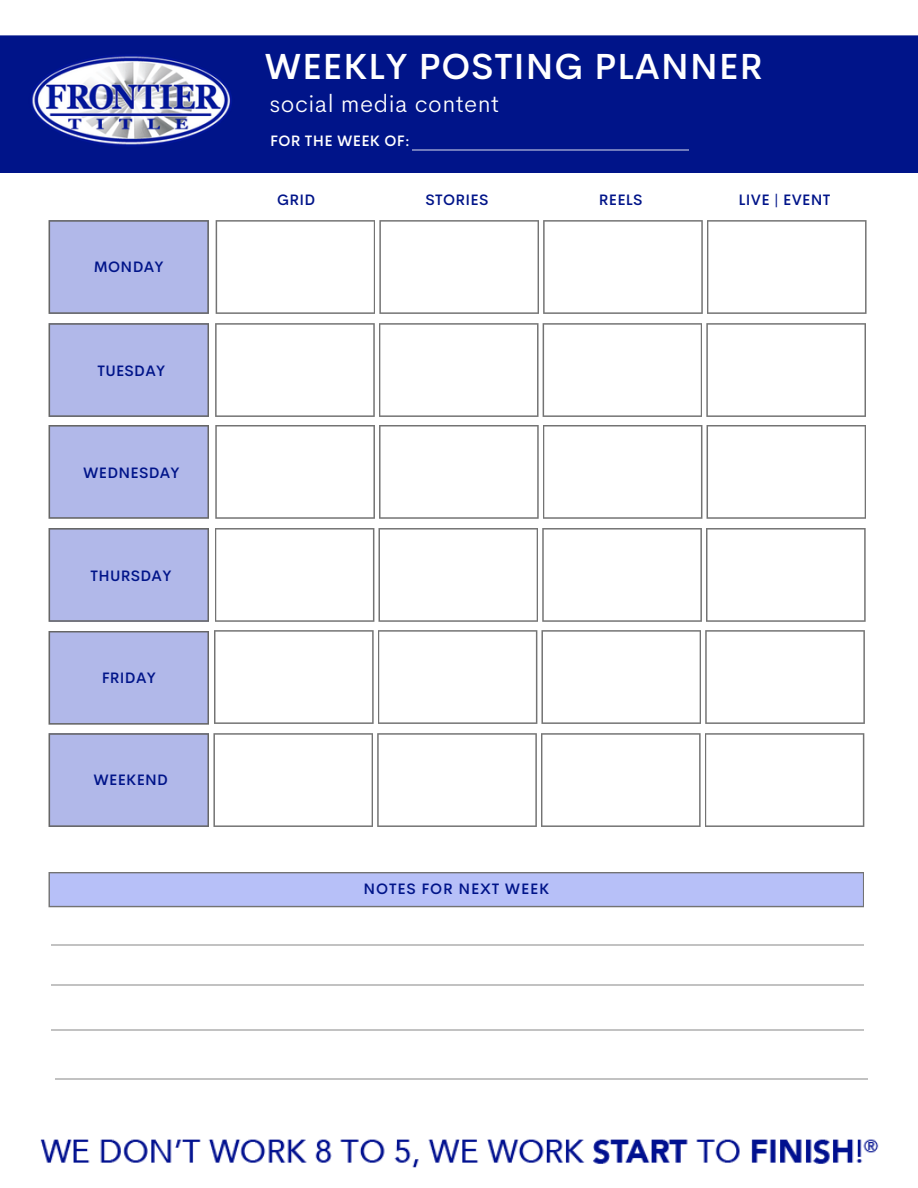
<style>
.page{position:relative;width:918px;height:1188px;background:#fff}
.page>*{position:absolute;margin:0;border:0;box-sizing:border-box;transform-origin:0 0}
.t1{font:500 36px "Cerebri Sans";letter-spacing:.02em;color:#fff}
.t2{font:300 24.15px "Cerebri Sans";letter-spacing:.02em;color:#fff}
.t3{font:500 15px "Cerebri Sans";letter-spacing:.02em;color:#001489}
.t4{font:500 15px "Cerebri Sans";letter-spacing:.055em;color:#001489}
.t5{font:500 15px "Cerebri Sans";letter-spacing:.02em;color:#fff}
</style>
<div class="page">
<div style="left:0;top:35px;width:918px;height:138px;background:#001489"></div>
<hr style="left:412px;top:150px;width:277px;height:1px;background:#fff">
<hr style="left:51px;top:944px;width:812px;height:2px;background:#737373">
<hr style="left:51px;top:985px;width:812px;height:1px;background:#737373">
<hr style="left:51px;top:1029px;width:812px;height:1px;background:#737373">
<hr style="left:55px;top:1078px;width:812px;height:1px;background:#737373">
<svg style="left:216px;top:220px;width:651px;height:94px"></svg>
<div style="left:49px;top:220px;width:160px;height:94px;background:#b1b8e9"></div>
<svg style="left:215px;top:323px;width:651px;height:94px"></svg>
<div style="left:49px;top:323px;width:160px;height:94px;background:#b1b8e9"></div>
<svg style="left:215px;top:425px;width:651px;height:94px"></svg>
<div style="left:49px;top:425px;width:160px;height:94px;background:#b1b8e9"></div>
<svg style="left:215px;top:528px;width:651px;height:94px"></svg>
<div style="left:49px;top:528px;width:160px;height:94px;background:#b1b8e9"></div>
<svg style="left:49px;top:630px;width:816px;height:95px"></svg>
<svg style="left:49px;top:872px;width:815px;height:35px;background:#b1baee"></svg>
<svg style="left:49px;top:733px;width:815px;height:94px"></svg>
<img style="left:21px;top:46px;width:221px;height:108px">
<img style="left:40px;top:1139px;width:839px;height:29px">
<p class="t3" style="left:94px;top:257px;width:71px">MONDAY</p>
<p class="t3" style="left:98px;top:361px;width:69px">TUESDAY</p>
<p class="t3" style="left:83px;top:463px;width:98px">WEDNESDAY</p>
<p class="t3" style="left:91px;top:566px;width:82px">THURSDAY</p>
<p class="t3" style="left:102px;top:668px;width:56px">FRIDAY</p>
<p class="t3" style="left:94px;top:770px;width:76px">WEEKEND</p>
<p class="t1" style="left:264px;top:43px;width:500px">WEEKLY POSTING PLANNER</p>
<p class="t2" style="left:269px;top:88px;width:231px">social media content</p>
<p class="t5" style="left:270px;top:131px;width:141px">FOR THE WEEK OF:</p>
<p class="t3" style="left:277px;top:190px;width:40px">GRID</p>
<p class="t3" style="left:426px;top:190px;width:64px">STORIES</p>
<p class="t3" style="left:599px;top:190px;width:45px">REELS</p>
<p class="t3" style="left:739px;top:190px;width:94px">LIVE | EVENT</p>
<p class="t4" style="left:364px;top:879px;width:187px">NOTES FOR NEXT WEEK</p>
</div>
